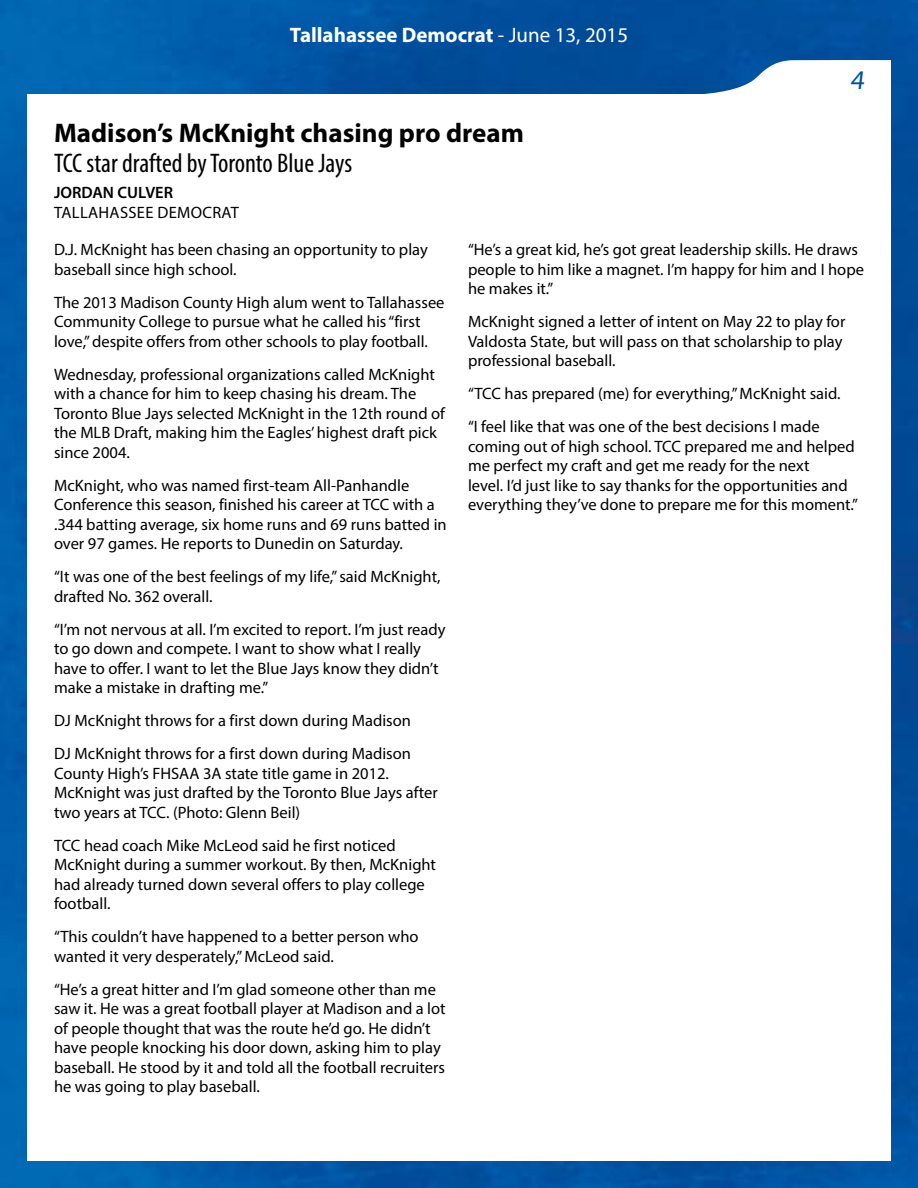
<style>
.page{position:relative;width:918px;height:1188px;background:#fff}
.page>*{position:absolute;margin:0;border:0;box-sizing:border-box;transform-origin:0 0}
.t1{font:700 27px "Myriad Pro";color:#000}
.t2{font:condensed 27px "Myriad Pro";color:#000}
.t3{font:27px "Myriad Pro";color:#00529c}
.t4{font:700 21px "Myriad Pro";color:#fff}
.t5{font:16.5px/19.5px "Myriad Pro";color:#000}
.t6{font:16.5px "Myriad Pro";letter-spacing:.02em;color:#000}
.t7{font:600 16.5px "Myriad Pro";color:#000}
.s1{font-weight:400}
</style>
<div class="page">
<img style="left:0;top:0;width:918px;height:1188px">
<div style="left:27px;top:94px;width:864px;height:1067px;background:#fff"></div>
<svg style="left:626px;top:60px;width:265px;height:34px"></svg>
<p class="t4" style="left:290px;top:22px;width:340px">Tallahassee Democrat <span class="s1">- June 13, 2015</span></p>
<h1 class="t1" style="left:54px;top:115px;width:472px">Madison’s McKnight chasing pro dream</h1>
<h1 class="t2" style="left:54px;top:147px;width:300px">TCC star drafted by Toronto Blue Jays</h1>
<p class="t7" style="left:54px;top:182px;width:121px">JORDAN CULVER</p>
<p class="t6" style="left:54px;top:202px;width:186px">TALLAHASSEE DEMOCRAT</p>
<h1 class="t3" style="left:850px;top:64px;width:19px">4</h1>
<p class="t5" style="left:54px;top:240px;width:375px">D.J. McKnight has been chasing an opportunity to play baseball since high school.</p>
<p class="t5" style="left:54px;top:292px;width:392px">The 2013 Madison County High alum went to Tallahassee<br>Community College to pursue what he called his “first love,” despite offers from other schools to play football.</p>
<p class="t5" style="left:54px;top:364px;width:393px">Wednesday, professional organizations called McKnight with a chance for him to keep chasing his dream. The Toronto Blue Jays selected McKnight in the 12th round of the MLB Draft, making him the Eagles’ highest draft pick since 2004.</p>
<p class="t5" style="left:54px;top:475px;width:394px">McKnight, who was named first-team All-Panhandle Conference this season, finished his career at TCC with a .344 batting average, six home runs and 69 runs batted in over 97 games. He reports to Dunedin on Saturday.</p>
<p class="t5" style="left:54px;top:567px;width:388px">“It was one of the best feelings of my life,” said McKnight, drafted No. 362 overall.</p>
<p class="t5" style="left:54px;top:619px;width:393px">“I’m not nervous at all. I’m excited to report. I’m just ready to go down and compete. I want to show what I really have to offer. I want to let the Blue Jays know they didn’t make a mistake in drafting me.”</p>
<p class="t5" style="left:54px;top:704px;width:359px;line-height:33px">DJ McKnight throws for a first down during Madison<br>DJ McKnight throws for a first down during Madison</p>
<p class="t5" style="left:54px;top:763px;width:385px">County High’s FHSAA 3A state title game in 2012.<br>McKnight was just drafted by the Toronto Blue Jays after two years at TCC. (Photo: Glenn Beil)</p>
<p class="t5" style="left:54px;top:835px;width:384px">TCC head coach Mike McLeod said he first noticed McKnight during a summer workout. By then, McKnight had already turned down several offers to play college football.</p>
<p class="t5" style="left:54px;top:927px;width:366px">“This couldn’t have happened to a better person who wanted it very desperately,” McLeod said.</p>
<p class="t5" style="left:54px;top:979px;width:393px">“He’s a great hitter and I’m glad someone other than me saw it. He was a great football player at Madison and a lot of people thought that was the route he’d go. He didn’t have people knocking his door down, asking him to play baseball. He stood by it and told all the football recruiters he was going to play baseball.</p>
<p class="t5" style="left:468px;top:240px;width:398px">“He’s a great kid, he’s got great leadership skills. He draws people to him like a magnet. I’m happy for him and I hope he makes it.”</p>
<p class="t5" style="left:468px;top:312px;width:379px">McKnight signed a letter of intent on May 22 to play for<br>Valdosta State, but will pass on that scholarship to play professional baseball.</p>
<p class="t5" style="left:468px;top:377px;width:373px;line-height:33px">“TCC has prepared (me) for everything,” McKnight said. “I feel like that was one of the best decisions I made</p>
<p class="t5" style="left:468px;top:436px;width:391px">coming out of high school. TCC prepared me and helped me perfect my craft and get me ready for the next<br>level. I’d just like to say thanks for the opportunities and everything they’ve done to prepare me for this moment.”</p>
</div>
